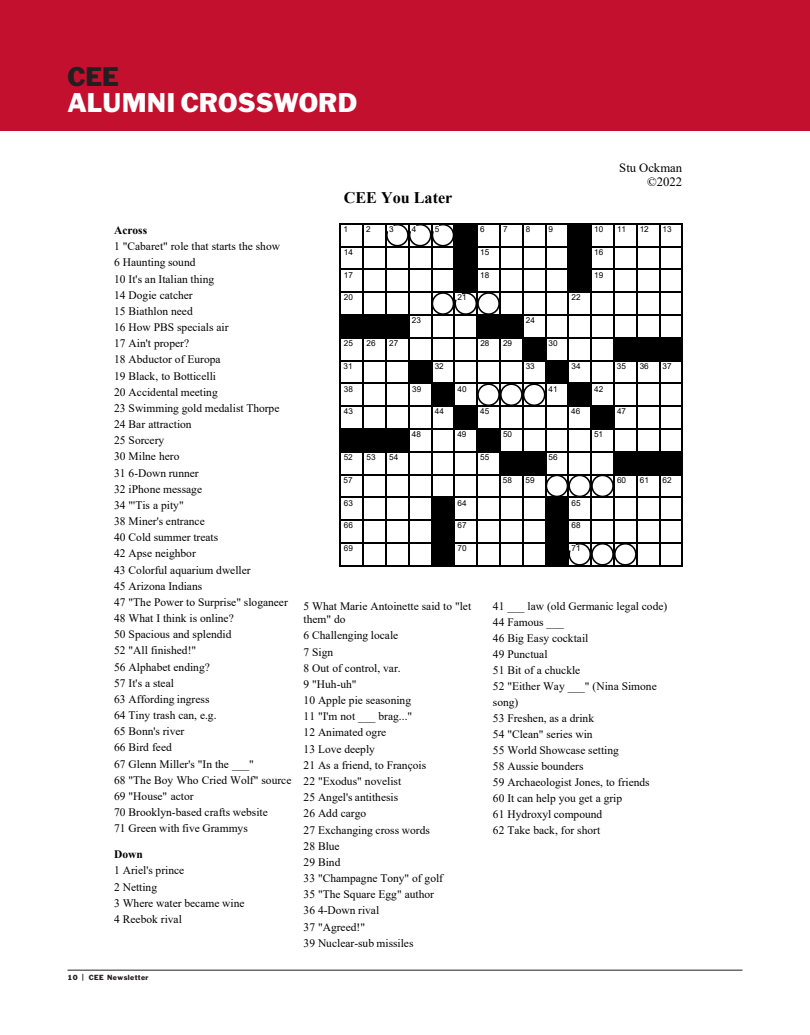
<style>
.page{position:relative;width:810px;height:1035px;background:#fff}
.page>*{position:absolute;margin:0;border:0;box-sizing:border-box;transform-origin:0 0}
.t1{font:25px/25.6px "Franklin Gothic Std";color:#fff}
.t2{font:700 16.12px "Times New Roman";color:#000}
.t3{font:12.75px/14.4px "Times New Roman";color:#000;text-align:right}
.t4{font:11.5px/13px "Times New Roman";color:#000}
.t5{font:700 11.5px "Times New Roman";color:#000}
.t6{font:8.12px "Arial";color:#000}
.t7{font:6.88px "Franklin Gothic Std";letter-spacing:.06em;color:#231f20}
.s1{color:#231f20}
.s2{font-style:inherit}
</style>
<div class="page">
<hr style="left:68px;top:970px;width:674px;height:1px;background:#231f20">
<div style="left:0;top:0;width:810px;height:131px;background:#c3102f"></div>
<img style="left:339px;top:223px;width:344px;height:344px">
<h2 class="t1" style="left:68px;top:64px;width:291px"><span class="s1">CEE<br></span>ALUMNI CROSSWORD</h2>
<p class="t3" style="left:619px;top:160px;width:64px">Stu Ockman ©2022</p>
<h3 class="t5" style="left:114px;top:222px;width:35px">Across</h3>
<p class="t4" style="left:114px;top:239px;width:167px">1 "Cabaret" role that starts the show</p>
<p class="t4" style="left:114px;top:256px;width:83px">6 Haunting sound</p>
<p class="t4" style="left:114px;top:272px;width:102px">10 It's an Italian thing</p>
<p class="t4" style="left:114px;top:288px;width:80px">14 Dogie catcher</p>
<p class="t4" style="left:114px;top:304px;width:80px">15 Biathlon need</p>
<p class="t4" style="left:114px;top:320px;width:116px">16 How PBS specials air</p>
<p class="t4" style="left:114px;top:337px;width:77px">17 Ain't proper?</p>
<p class="t4" style="left:114px;top:353px;width:108px">18 Abductor of Europa</p>
<p class="t4" style="left:114px;top:369px;width:103px">19 Black, to Botticelli</p>
<p class="t4" style="left:114px;top:385px;width:105px">20 Accidental meeting</p>
<p class="t4" style="left:114px;top:401px;width:167px">23 Swimming gold medalist Thorpe</p>
<p class="t4" style="left:114px;top:417px;width:79px">24 Bar attraction</p>
<p class="t4" style="left:114px;top:434px;width:52px">25 Sorcery</p>
<p class="t4" style="left:114px;top:450px;width:67px">30 Milne hero</p>
<p class="t4" style="left:114px;top:466px;width:86px">31 6-Down runner</p>
<p class="t4" style="left:114px;top:482px;width:90px">32 iPhone message</p>
<p class="t4" style="left:114px;top:498px;width:71px">34 "'Tis a pity"</p>
<p class="t4" style="left:114px;top:514px;width:92px">38 Miner's entrance</p>
<p class="t4" style="left:114px;top:531px;width:106px">40 Cold summer treats</p>
<p class="t4" style="left:114px;top:547px;width:83px">42 Apse neighbor</p>
<p class="t4" style="left:114px;top:563px;width:138px">43 Colorful aquarium dweller</p>
<p class="t4" style="left:114px;top:579px;width:90px">45 Arizona Indians</p>
<p class="t4" style="left:114px;top:595px;width:175px">47 <span class="s2">"</span>The Power to Surprise<span class="s2">"</span> sloganeer</p>
<p class="t4" style="left:114px;top:611px;width:121px">48 What I think is online?</p>
<p class="t4" style="left:114px;top:628px;width:119px">50 Spacious and splendid</p>
<p class="t4" style="left:114px;top:644px;width:84px">52 "All finished!"</p>
<p class="t4" style="left:114px;top:660px;width:97px">56 Alphabet ending?</p>
<p class="t4" style="left:114px;top:676px;width:61px">57 It's a steal</p>
<p class="t4" style="left:114px;top:692px;width:97px">63 Affording ingress</p>
<p class="t4" style="left:114px;top:708px;width:104px">64 Tiny trash can, e.g.</p>
<p class="t4" style="left:114px;top:725px;width:72px">65 Bonn's river</p>
<p class="t4" style="left:114px;top:741px;width:59px">66 Bird feed</p>
<p class="t4" style="left:114px;top:757px;width:141px">67 Glenn Miller's "In the ___"</p>
<p class="t4" style="left:114px;top:773px;width:179px">68 "The Boy Who Cried Wolf" source</p>
<p class="t4" style="left:114px;top:789px;width:81px">69 "House" actor</p>
<p class="t4" style="left:114px;top:805px;width:155px">70 Brooklyn-based crafts website</p>
<p class="t4" style="left:114px;top:822px;width:135px">71 Green with five Grammys</p>
<h3 class="t5" style="left:114px;top:846px;width:30px">Down</h3>
<p class="t4" style="left:114px;top:864px;width:72px">1 Ariel's prince</p>
<p class="t4" style="left:114px;top:880px;width:44px">2 Netting</p>
<p class="t4" style="left:114px;top:896px;width:132px">3 Where water became wine</p>
<p class="t4" style="left:114px;top:912px;width:69px">4 Reebok rival</p>
<p class="t7" style="left:68px;top:973px;width:83px">10 | CEE Newsletter</p>
<p class="t2" style="left:344px;top:186px;width:110px">CEE You Later</p>
<p class="t6" style="left:344px;top:224px;width:6px">1</p>
<p class="t6" style="left:366px;top:224px;width:6px">2</p>
<p class="t6" style="left:389px;top:224px;width:6px">3</p>
<p class="t6" style="left:412px;top:224px;width:6px">4</p>
<p class="t6" style="left:435px;top:224px;width:6px">5</p>
<p class="t6" style="left:480px;top:224px;width:6px">6</p>
<p class="t6" style="left:503px;top:224px;width:6px">7</p>
<p class="t6" style="left:526px;top:224px;width:6px">8</p>
<p class="t6" style="left:549px;top:224px;width:6px">9</p>
<p class="t6" style="left:594px;top:224px;width:11px">10</p>
<p class="t6" style="left:617px;top:224px;width:11px">11</p>
<p class="t6" style="left:640px;top:224px;width:11px">12</p>
<p class="t6" style="left:663px;top:224px;width:11px">13</p>
<p class="t6" style="left:344px;top:246px;width:11px">14</p>
<p class="t6" style="left:480px;top:246px;width:11px">15</p>
<p class="t6" style="left:594px;top:246px;width:11px">16</p>
<p class="t6" style="left:344px;top:269px;width:11px">17</p>
<p class="t6" style="left:480px;top:269px;width:11px">18</p>
<p class="t6" style="left:594px;top:269px;width:11px">19</p>
<p class="t6" style="left:344px;top:292px;width:11px">20</p>
<p class="t6" style="left:457px;top:292px;width:11px">21</p>
<p class="t6" style="left:571px;top:292px;width:11px">22</p>
<p class="t6" style="left:412px;top:315px;width:11px">23</p>
<p class="t6" style="left:526px;top:315px;width:11px">24</p>
<p class="t6" style="left:344px;top:338px;width:11px">25</p>
<p class="t6" style="left:367px;top:338px;width:11px">26</p>
<p class="t6" style="left:389px;top:338px;width:11px">27</p>
<p class="t6" style="left:480px;top:338px;width:11px">28</p>
<p class="t6" style="left:503px;top:338px;width:11px">29</p>
<p class="t6" style="left:549px;top:338px;width:11px">30</p>
<p class="t6" style="left:344px;top:360px;width:11px">31</p>
<p class="t6" style="left:435px;top:360px;width:11px">32</p>
<p class="t6" style="left:526px;top:360px;width:11px">33</p>
<p class="t6" style="left:571px;top:360px;width:11px">34</p>
<p class="t6" style="left:617px;top:360px;width:11px">35</p>
<p class="t6" style="left:640px;top:360px;width:11px">36</p>
<p class="t6" style="left:662px;top:360px;width:11px">37</p>
<p class="t6" style="left:344px;top:383px;width:11px">38</p>
<p class="t6" style="left:412px;top:383px;width:11px">39</p>
<p class="t6" style="left:457px;top:383px;width:11px">40</p>
<p class="t6" style="left:549px;top:383px;width:11px">41</p>
<p class="t6" style="left:594px;top:383px;width:11px">42</p>
<p class="t6" style="left:344px;top:406px;width:11px">43</p>
<p class="t6" style="left:435px;top:406px;width:11px">44</p>
<p class="t6" style="left:480px;top:406px;width:11px">45</p>
<p class="t6" style="left:571px;top:406px;width:11px">46</p>
<p class="t6" style="left:617px;top:406px;width:11px">47</p>
<p class="t6" style="left:412px;top:429px;width:11px">48</p>
<p class="t6" style="left:457px;top:429px;width:11px">49</p>
<p class="t6" style="left:503px;top:429px;width:11px">50</p>
<p class="t6" style="left:594px;top:429px;width:11px">51</p>
<p class="t6" style="left:344px;top:452px;width:11px">52</p>
<p class="t6" style="left:367px;top:452px;width:11px">53</p>
<p class="t6" style="left:389px;top:452px;width:11px">54</p>
<p class="t6" style="left:480px;top:452px;width:11px">55</p>
<p class="t6" style="left:549px;top:452px;width:11px">56</p>
<p class="t6" style="left:344px;top:474px;width:11px">57</p>
<p class="t6" style="left:503px;top:474px;width:11px">58</p>
<p class="t6" style="left:526px;top:474px;width:11px">59</p>
<p class="t6" style="left:617px;top:474px;width:11px">60</p>
<p class="t6" style="left:640px;top:474px;width:11px">61</p>
<p class="t6" style="left:663px;top:474px;width:11px">62</p>
<p class="t6" style="left:344px;top:497px;width:11px">63</p>
<p class="t6" style="left:457px;top:497px;width:11px">64</p>
<p class="t6" style="left:571px;top:497px;width:11px">65</p>
<p class="t6" style="left:344px;top:520px;width:11px">66</p>
<p class="t6" style="left:457px;top:520px;width:11px">67</p>
<p class="t6" style="left:571px;top:520px;width:11px">68</p>
<p class="t6" style="left:344px;top:543px;width:11px">69</p>
<p class="t6" style="left:457px;top:543px;width:11px">70</p>
<p class="t6" style="left:571px;top:543px;width:11px">71</p>
<p class="t4" style="left:304px;top:600px;width:169px">5 What Marie Antoinette said to "let them" do</p>
<p class="t4" style="left:304px;top:629px;width:96px">6 Challenging locale</p>
<p class="t4" style="left:304px;top:645px;width:31px">7 Sign</p>
<p class="t4" style="left:304px;top:661px;width:99px">8 Out of control, var.</p>
<p class="t4" style="left:304px;top:677px;width:55px">9 "Huh-uh"</p>
<p class="t4" style="left:304px;top:693px;width:109px">10 Apple pie seasoning</p>
<p class="t4" style="left:304px;top:710px;width:110px">11 "I'm not ___ brag..."</p>
<p class="t4" style="left:304px;top:726px;width:84px">12 Animated ogre</p>
<p class="t4" style="left:304px;top:742px;width:73px">13 Love deeply</p>
<p class="t4" style="left:304px;top:758px;width:124px">21 As a friend, to François</p>
<p class="t4" style="left:304px;top:774px;width:99px">22 "Exodus" novelist</p>
<p class="t4" style="left:304px;top:790px;width:96px">25 Angel's antithesis</p>
<p class="t4" style="left:304px;top:807px;width:64px">26 Add cargo</p>
<p class="t4" style="left:304px;top:823px;width:128px">27 Exchanging cross words</p>
<p class="t4" style="left:304px;top:839px;width:38px">28 Blue</p>
<p class="t4" style="left:304px;top:855px;width:38px">29 Bind</p>
<p class="t4" style="left:304px;top:871px;width:141px">33 "Champagne Tony" of golf</p>
<p class="t4" style="left:304px;top:888px;width:132px">35 "The Square Egg" author</p>
<p class="t4" style="left:304px;top:904px;width:77px">36 4-Down rival</p>
<p class="t4" style="left:304px;top:920px;width:63px">37 "Agreed!"</p>
<p class="t4" style="left:304px;top:936px;width:112px">39 Nuclear-sub missiles</p>
<p class="t4" style="left:493px;top:600px;width:176px">41 ___ law (old Germanic legal code)</p>
<p class="t4" style="left:493px;top:615px;width:72px">44 Famous ___</p>
<p class="t4" style="left:493px;top:631px;width:97px">46 Big Easy cocktail</p>
<p class="t4" style="left:493px;top:647px;width:56px">49 Punctual</p>
<p class="t4" style="left:493px;top:663px;width:89px">51 Bit of a chuckle</p>
<p class="t4" style="left:493px;top:678px;width:165px;line-height:16px">52 "Either Way ___" (Nina Simone song)</p>
<p class="t4" style="left:493px;top:711px;width:103px">53 Freshen, as a drink</p>
<p class="t4" style="left:493px;top:727px;width:101px">54 "Clean" series win</p>
<p class="t4" style="left:493px;top:743px;width:127px">55 World Showcase setting</p>
<p class="t4" style="left:493px;top:759px;width:92px">58 Aussie bounders</p>
<p class="t4" style="left:493px;top:775px;width:158px">59 Archaeologist Jones, to friends</p>
<p class="t4" style="left:493px;top:791px;width:131px">60 It can help you get a grip</p>
<p class="t4" style="left:493px;top:807px;width:111px">61 Hydroxyl comp<span class="s2">o</span>und</p>
<p class="t4" style="left:493px;top:823px;width:109px">62 Take back, for short</p>
</div>
